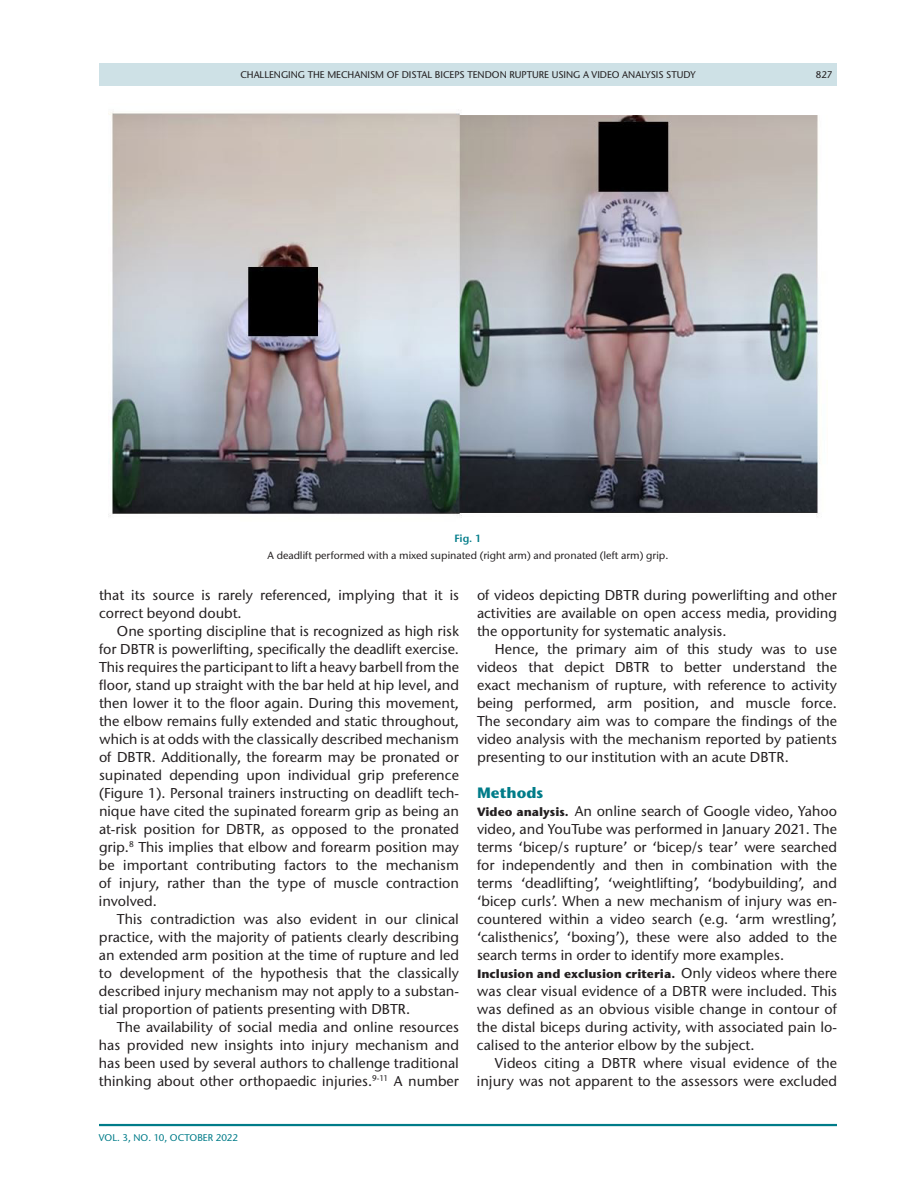
<style>
.page{position:relative;width:918px;height:1188px;background:#fff}
.page>*{position:absolute;margin:0;border:0;box-sizing:border-box;transform-origin:0 0}
.t1{font:700 15px "Stone Sans ITC Pro";color:#007c89}
.t2{font:500 14.25px/18px "Stone Sans ITC Pro";color:#231f20;text-align:justify}
.t3{font:700 12px "Stone Sans ITC Pro";color:#231f20}
.t4{font:500 10.5px "Stone Sans ITC Pro";color:#231f20}
.t5{font:600 10.5px "Stone Sans ITC Pro";color:#007c89}
.t6{font:500 9.75px "Stone Sans ITC Pro";color:#231f20}
.t7{font:500 9.75px "Stone Sans ITC Pro";color:#007c89}
.s1{font-weight:700;font-size:12px}
.s2{font-weight:500;font-size:14.25px}
</style>
<div class="page">
<hr style="left:99px;top:1124px;width:738px;height:2px;background:#007c89">
<div style="left:99px;top:63px;width:738px;height:23px;background:#cee1e6"></div>
<img style="left:108px;top:111px;width:712px;height:407px">
<p class="t6" style="left:240px;top:68px;width:457px">CHALLENGING THE MECHANISM OF DISTAL BICEPS TENDON RUPTURE USING A VIDEO ANALYSIS STUDY</p>
<p class="t6" style="left:816px;top:68px;width:18px">827</p>
<p class="t5" style="left:454px;top:532px;width:29px">Fig. 1</p>
<p class="t4" style="left:268px;top:549px;width:402px">A deadlift performed with a mixed supinated (right arm) and pronated (left arm) grip.</p>
<p class="t2" style="left:99px;top:586px;width:361px">that its source is rarely referenced, implying that it is correct beyond doubt.</p>
<p class="t2" style="left:99px;top:622px;width:362px;text-indent:18px">One sporting discipline that is recognized as high risk for DBTR is powerlifting, specifically the deadlift exercise.<br>This requires the participant to lift a heavy barbell from the floor, stand up straight with the bar held at hip level, and then lower it to the floor again. During this movement, the elbow remains fully extended and static throughout, which is at odds with the classically described mechanism of DBTR. Additionally, the forearm may be pronated or supinated depending upon individual grip preference (Figure 1). Personal trainers instructing on deadlift tech&shy;nique have cited the supinated forearm grip as being an at-risk position for DBTR, as opposed to the pronated grip.<sup>8</sup> This implies that elbow and forearm position may be important contributing factors to the mechanism of injury, rather than the type of muscle contraction involved.</p>
<p class="t2" style="left:99px;top:910px;width:362px;text-indent:18px">This contradiction was also evident in our clinical practice, with the majority of patients clearly describing an extended arm position at the time of rupture and led to development of the hypothesis that the classically described injury mechanism may not apply to a substan&shy;tial proportion of patients presenting with DBTR.</p>
<p class="t2" style="left:99px;top:1018px;width:362px;text-indent:18px">The availability of social media and online resources has provided new insights into injury mechanism and has been used by several authors to challenge traditional thinking about other orthopaedic injuries.<sup>9-11</sup> A number</p>
<p class="t2" style="left:477px;top:586px;width:362px">of videos depicting DBTR during powerlifting and other activities are available on open access media, providing the opportunity for systematic analysis.</p>
<p class="t2" style="left:477px;top:640px;width:362px;text-indent:18px">Hence, the primary aim of this study was to use videos that depict DBTR to better understand the exact mechanism of rupture, with reference to activity being performed, arm position, and muscle force.<br>The secondary aim was to compare the findings of the video analysis with the mechanism reported by patients presenting to our institution with an acute DBTR.</p>
<p class="t1" style="left:477px;top:783px;width:68px">Methods</p>
<p class="t2" style="left:477px;top:802px;width:362px"><span class="s1">Video analysis.</span> An online search of Google video, Yahoo video, and YouTube was performed in January 2021. The terms ‘bicep/s rupture’ or ‘bicep/s tear’ were searched for independently and then in combination with the terms ‘deadlifting’, ‘weightlifting’, ‘bodybuilding’, and ‘bicep curls’. When a new mechanism of injury was en&shy;countered within a video search (e.g. ‘arm wrestling’, ‘calisthenics’, ‘boxing’), these were also added to the search terms in order to identify more examples.</p>
<p class="t3" style="left:477px;top:966px;width:362px">Inclusion and exclusion criteria. <span class="s2">Only videos where there</span></p>
<p class="t2" style="left:477px;top:982px;width:361px">was clear visual evidence of a DBTR were included. This was defined as an obvious visible change in contour of the distal biceps during activity, with associated pain lo&shy;calised to the anterior elbow by the subject.</p>
<p class="t2" style="left:477px;top:1054px;width:361px;text-align:right">Videos citing a DBTR where visual evidence of the injury was not apparent to the assessors were excluded</p>
<p class="t7" style="left:99px;top:1132px;width:141px">VOL. 3, NO. 10, OCTOBER 2022</p>
</div>
